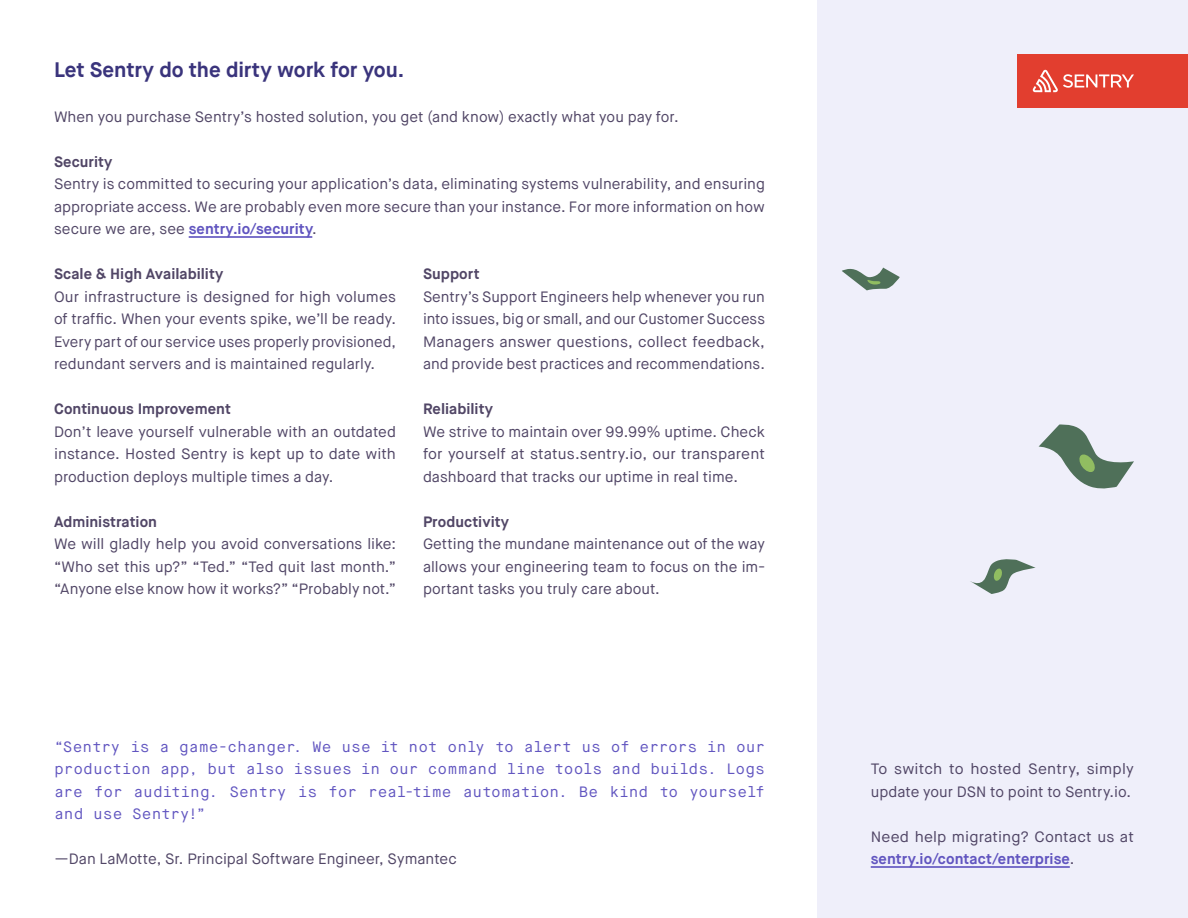
<style>
.page{position:relative;width:1188px;height:918px;background:#fff}
.page>*{position:absolute;margin:0;border:0;box-sizing:border-box;transform-origin:0 0}
.t1{font:700 21px "Maison Neue";letter-spacing:-.005em;color:#3a347c}
.t2{font:15px/22.5px "Maison Neue";color:#514666;text-align:justify}
.t3{font:15px/22.5px "Maison Neue Mono";color:#6155c0;text-align:justify}
.t4{font:700 15px "Maison Neue";letter-spacing:.005em;color:#514666}
.s1{font-weight:700;color:#6155c0}
</style>
<div class="page">
<div style="left:818px;top:0;width:370px;height:918px;background:#efeffa"></div>
<hr style="left:189px;top:236px;width:123px;height:2px;background:#6155c0">
<hr style="left:871px;top:866px;width:199px;height:2px;background:#6155c0">
<svg style="left:970px;top:559px;width:66px;height:35px"></svg>
<svg style="left:1039px;top:424px;width:95px;height:65px"></svg>
<svg style="left:842px;top:267px;width:58px;height:23px"></svg>
<div style="left:1018px;top:54px;width:170px;height:54px;background:#e23e2f"></div>
<svg style="left:1033px;top:70px;width:101px;height:22px"></svg>
<h1 class="t1" style="left:54px;top:56px;width:352px">Let Sentry do the dirty work for you.</h1>
<p class="t2" style="left:54px;top:105px;width:626px">When you purchase Sentry’s hosted solution, you get (and know) exactly what you pay for.</p>
<p class="t4" style="left:54px;top:152px;width:60px">Security</p>
<p class="t2" style="left:54px;top:173px;width:712px">Sentry is committed to securing your application’s data, eliminating systems vulnerability, and ensuring appropriate access. We are probably even more secure than your instance. For more information on how secure we are, see <span class="s1">sentry.io/security</span>.</p>
<p class="t4" style="left:54px;top:264px;width:171px">Scale &amp; High Availability</p>
<p class="t2" style="left:54px;top:285px;width:343px">Our infrastructure is designed for high volumes of traffic. When your events spike, we’ll be ready.<br>Every part of our service uses properly provisioned, redundant servers and is maintained regularly.</p>
<p class="t4" style="left:54px;top:399px;width:178px">Continuous Improvement</p>
<p class="t2" style="left:54px;top:420px;width:344px">Don’t leave yourself vulnerable with an outdated instance. Hosted Sentry is kept up to date with production deploys multiple times a day.</p>
<p class="t4" style="left:423px;top:264px;width:58px">Support</p>
<p class="t2" style="left:423px;top:285px;width:344px">Sentry’s Support Engineers help whenever you run into issues, big or small, and our Customer Success Managers answer questions, collect feedback, and provide best practices and recommendations.</p>
<p class="t4" style="left:423px;top:399px;width:72px">Reliability</p>
<p class="t2" style="left:423px;top:420px;width:343px">We strive to maintain over 99.99% uptime. Check for yourself at status.sentry.io, our transparent dashboard that tracks our uptime in real time.</p>
<p class="t4" style="left:54px;top:512px;width:105px">Administration</p>
<p class="t2" style="left:54px;top:533px;width:344px">We will gladly help you avoid conversations like: “Who set this up?” “Ted.” “Ted quit last month.” “Anyone else know how it works?” “Probably not.”</p>
<p class="t4" style="left:423px;top:512px;width:88px">Productivity</p>
<p class="t2" style="left:423px;top:533px;width:343px">Getting the mundane maintenance out of the way allows your engineering team to focus on the im&shy;portant tasks you truly care about.</p>
<p class="t3" style="left:54px;top:735px;width:713px">“Sentry is a game-changer. We use it not only to alert us of errors in our production app, but also issues in our command line tools and builds. Logs are for auditing. Sentry is for real-time automation. Be kind to yourself and use Sentry!”</p>
<p class="t2" style="left:54px;top:848px;width:404px">—Dan LaMotte, Sr. Principal Software Engineer, Symantec</p>
<p class="t2" style="left:871px;top:758px;width:265px">To switch to hosted Sentry, simply update your DSN to point to Sentry.io.</p>
<p class="t2" style="left:871px;top:825px;width:265px">Need help migrating? Contact us at <span class="s1">sentry.io/contact/enterprise</span>.</p>
</div>
